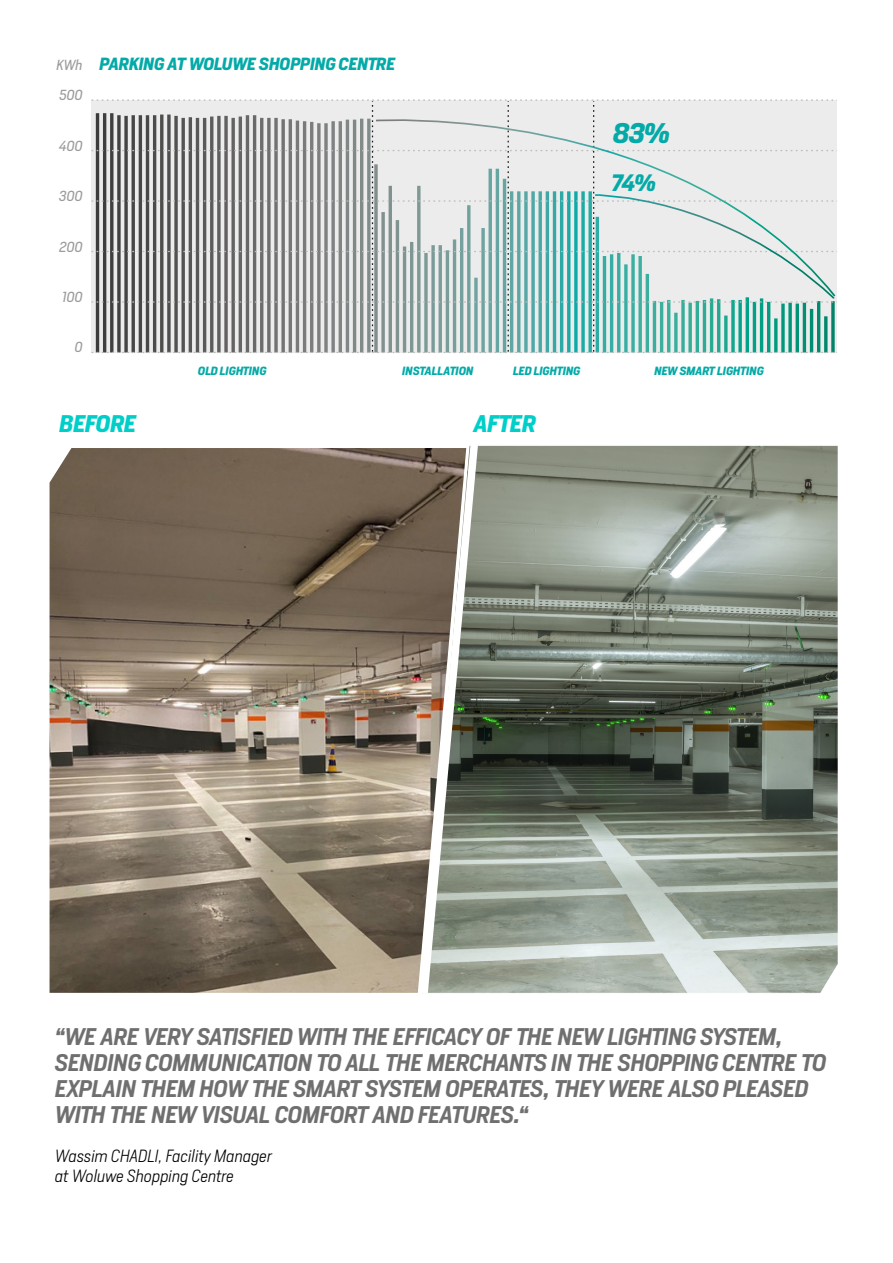
<style>
.page{position:relative;width:893px;height:1263px;background:#fff}
.page>*{position:absolute;margin:0;border:0;box-sizing:border-box;transform-origin:0 0}
.t1{font:italic 700 26.55px "Heron Sans";color:#04aaa8}
.t2{font:italic 600 22.5px/25.8px "Heron Sans";letter-spacing:-.03em;color:#706f6f}
.t3{font:italic 700 22.5px "Heron Sans";letter-spacing:-.035em;color:#00cec9}
.t4{font:italic 700 22.2px "Heron Sans";color:#04aaa8}
.t5{font:italic 300 16.5px/19.8px "Heron Sans";letter-spacing:-.01em;color:#000}
.t6{font:italic 700 16.5px "Heron Sans";letter-spacing:-.02em;color:#04aaa8}
.t7{font:italic 13.65px "Heron Sans";letter-spacing:.005em;color:#9d9b9b}
.t8{font:italic 700 11.1px "Heron Sans";letter-spacing:-.015em;color:#04aaa8}
</style>
<div class="page">
<img style="left:482px;top:445px;width:356px;height:548px">
<img style="left:50px;top:448px;width:366px;height:545px">
<svg style="left:92px;top:99px;width:745px;height:254px;background:#c0cbca"></svg>
<svg style="left:416px;top:445px;width:66px;height:548px"></svg>
<p class="t7" style="left:57px;top:57px;width:28px">KWh</p>
<p class="t7" style="left:59px;top:86px;width:25px">500</p>
<p class="t7" style="left:59px;top:137px;width:25px">400</p>
<p class="t7" style="left:59px;top:187px;width:25px">300</p>
<p class="t7" style="left:60px;top:238px;width:25px">200</p>
<p class="t7" style="left:62px;top:288px;width:22px">100</p>
<p class="t7" style="left:75px;top:339px;width:9px">0</p>
<p class="t6" style="left:99px;top:54px;width:298px">PARKING AT WOLUWE SHOPPING CENTRE</p>
<p class="t1" style="left:613px;top:116px;width:58px">83%</p>
<p class="t4" style="left:612px;top:169px;width:46px">74%</p>
<p class="t8" style="left:198px;top:363px;width:70px">OLD LIGHTING</p>
<p class="t8" style="left:402px;top:363px;width:73px">INSTALLATION</p>
<p class="t8" style="left:513px;top:363px;width:69px">LED LIGHTING</p>
<p class="t8" style="left:654px;top:364px;width:111px">NEW SMART LIGHTING</p>
<p class="t3" style="left:60px;top:409px;width:79px">BEFORE</p>
<p class="t3" style="left:474px;top:409px;width:64px">AFTER</p>
<p class="t2" style="left:55px;top:1024px;width:773px">“WE ARE VERY SATISFIED WITH THE EFFICACY OF THE NEW LIGHTING SYSTEM, SENDING COMMUNICATION TO ALL THE MERCHANTS IN THE SHOPPING CENTRE TO EXPLAIN THEM HOW THE SMART SYSTEM OPERATES, THEY WERE ALSO PLEASED WITH THE NEW VISUAL COMFORT AND FEATURES.“</p>
<p class="t5" style="left:55px;top:1146px;width:219px">Wassim CHADLI, Facility Manager at Woluwe Shopping Centre</p>
</div>
